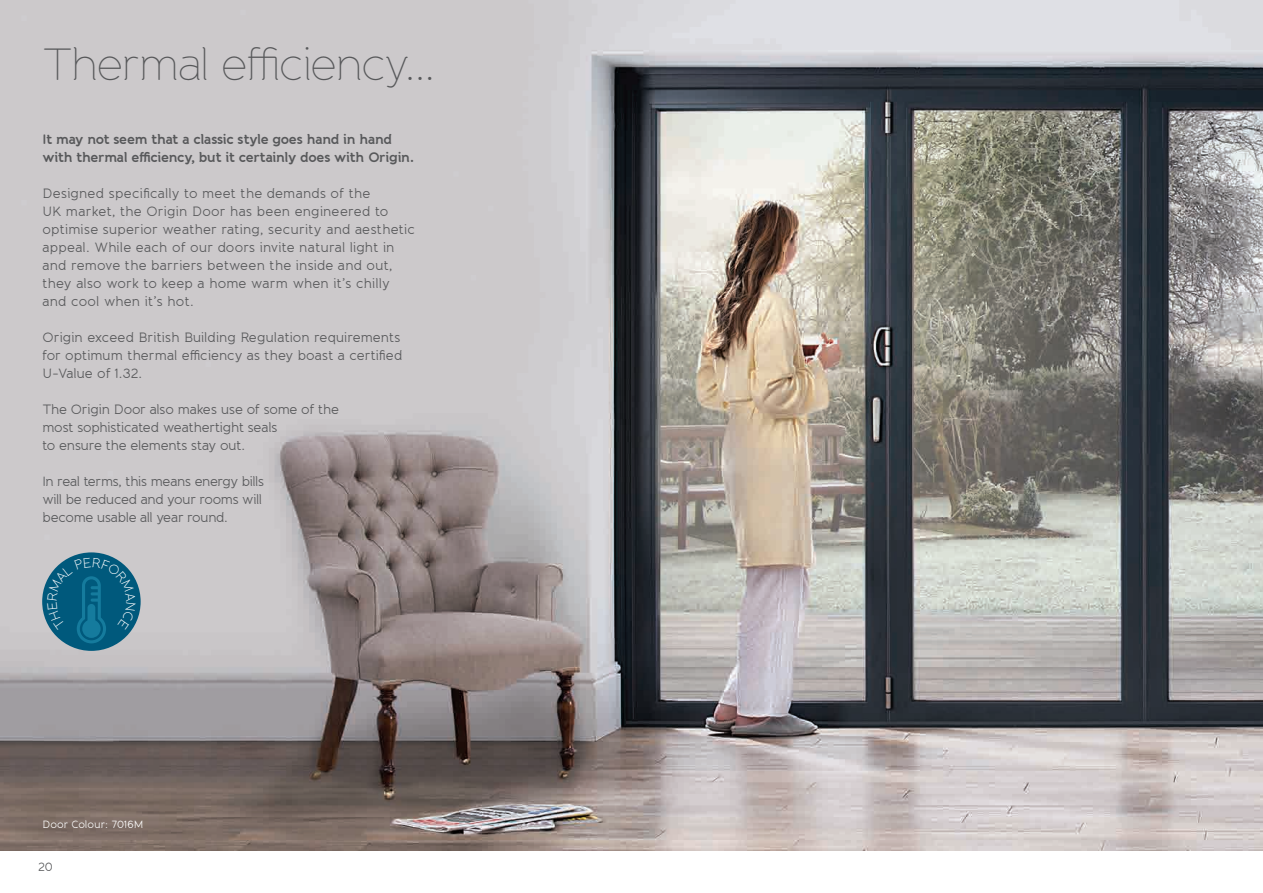
<style>
.page{position:relative;width:1263px;height:893px;background:#fff}
.page>*{position:absolute;margin:0;border:0;box-sizing:border-box;transform-origin:0 0}
.t1{font:100 45px "Banda";letter-spacing:-.03em;color:#57585a}
.t2{font:13.5px/18px "Banda";color:#57585a}
.t3{font:13.5px/18px "Banda";letter-spacing:-.02em;color:#57585a}
.t4{font:700 13.5px/18px "Banda";letter-spacing:-.025em;color:#57585a}
.t5{font:13.5px/18px "Banda";letter-spacing:-.03em;color:#57585a}
.t6{font:12px "Banda";color:#57585a}
.t7{font:10.5px "Banda";letter-spacing:.01em;color:#fff}
</style>
<div class="page">
<img style="left:0;top:0;width:1263px;height:850px">
<div style="left:42px;top:552px;width:99px;height:99px;background:#00597c;border-radius:50%"></div>
<svg style="left:47px;top:557px;width:89px;height:86px"></svg>
<h1 class="t1" style="left:43px;top:39px;width:394px">Thermal efficiency...</h1>
<p class="t4" style="left:43px;top:130px;width:373px">It may not seem that a classic style goes hand in hand with thermal efficiency, but it certainly does with Origin.</p>
<p class="t2" style="left:43px;top:184px;width:374px">Designed specifically to meet the demands of the<br>UK market, the Origin Door has been engineered to optimise superior weather rating, security and aesthetic appeal. While each of our doors invite natural light in and remove the barriers between the inside and out, they also work to keep a home warm when it’s chilly and cool when it’s hot.</p>
<p class="t2" style="left:43px;top:328px;width:361px">Origin exceed British Building Regulation requirements for optimum thermal efficiency as they boast a certified<br>U-Value of 1.32.</p>
<p class="t3" style="left:43px;top:400px;width:298px">The Origin Door also makes use of some of the most sophisticated weathertight seals<br>to ensure the elements stay out.</p>
<p class="t5" style="left:43px;top:472px;width:223px">In real terms, this means energy bills will be reduced and your rooms will become usable all year round.</p>
<p class="t7" style="left:43px;top:818px;width:103px">Door Colour: 7016M</p>
<p class="t6" style="left:39px;top:859px;width:16px">20</p>
</div>
